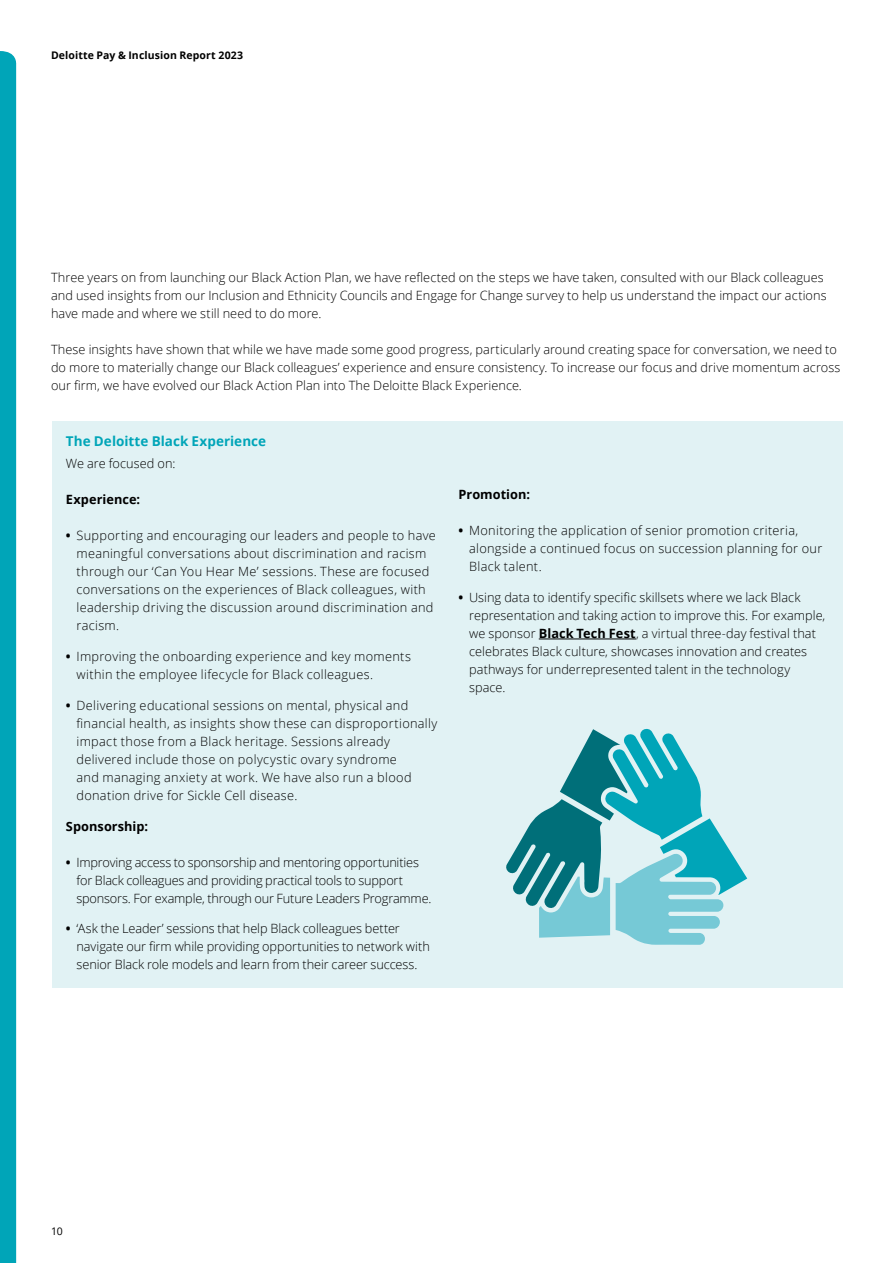
<style>
.page{position:relative;width:893px;height:1263px;background:#fff}
.page>*{position:absolute;margin:0;border:0;box-sizing:border-box;transform-origin:0 0}
.t1{font:700 13.5px "Open Sans";color:#00a5b8}
.t2{font:300 12.75px/18px "Open Sans";letter-spacing:.005em;color:#000}
.t3{font:300 12.75px/18px "Open Sans";letter-spacing:.025em;color:#000}
.t4{font:300 12.75px/18px "Open Sans";letter-spacing:-.015em;color:#000}
.t5{font:700 12.75px "Open Sans";letter-spacing:.005em;color:#000}
.t6{font:700 10.5px "Open Sans";letter-spacing:.01em;color:#000}
.t7{font:10.5px "Open Sans";color:#000}
.s1{font-weight:700}
</style>
<div class="page">
<div style="left:0;top:51px;width:17px;height:1212px;background:#00a5b8"></div>
<div style="left:52px;top:421px;width:791px;height:566px;background:#e1f2f4"></div>
<hr style="left:539px;top:639px;width:97px;height:1px;background:#000">
<svg style="left:506px;top:728px;width:241px;height:217px"></svg>
<p class="t6" style="left:51px;top:48px;width:194px">Deloitte Pay &amp; Inclusion Report 2023</p>
<p class="t2" style="left:51px;top:268px;width:777px">Three years on from launching our Black Action Plan, we have reflected on the steps we have taken, consulted with our Black colleagues and used insights from our Inclusion and Ethnicity Councils and Engage for Change survey to help us understand the impact our actions have made and where we still need to do more.</p>
<p class="t2" style="left:51px;top:340px;width:791px">These insights have shown that while we have made some good progress, particularly around creating space for conversation, we need to do more to materially change our Black colleagues’ experience and ensure consistency. To increase our focus and drive momentum across our firm, we have evolved our Black Action Plan into The Deloitte Black Experience.</p>
<p class="t1" style="left:66px;top:431px;width:202px">The Deloitte Black Experience</p>
<p class="t2" style="left:66px;top:454px;width:111px">We are focused on:</p>
<p class="t5" style="left:66px;top:491px;width:76px">Experience:</p>
<p class="t3" style="left:77px;top:526px;width:361px;text-indent:-11px"><span class="s1">•</span> Supporting and encouraging our leaders and people to have meaningful conversations about discrimination and racism through our ‘Can You Hear Me’ sessions. These are focused conversations on the experiences of Black colleagues, with leadership driving the discussion around discrimination and racism.</p>
<p class="t3" style="left:77px;top:647px;width:336px;text-indent:-11px"><span class="s1">•</span> Improving the onboarding experience and key moments within the employee lifecycle for Black colleagues.</p>
<p class="t3" style="left:77px;top:696px;width:362px;text-indent:-11px"><span class="s1">•</span> Delivering educational sessions on mental, physical and financial health, as insights show these can disproportionally impact those from a Black heritage. Sessions already delivered include those on polycystic ovary syndrome<br>and managing anxiety at work. We have also run a blood donation drive for Sickle Cell disease.</p>
<p class="t5" style="left:66px;top:817px;width:84px">Sponsorship:</p>
<p class="t4" style="left:77px;top:853px;width:356px;text-indent:-11px"><span class="s1">•</span> Improving access to sponsorship and mentoring opportunities for Black colleagues and providing practical tools to support sponsors. For example, through our Future Leaders Programme.</p>
<p class="t2" style="left:77px;top:919px;width:355px;text-indent:-11px"><span class="s1">•</span> ‘Ask the Leader’ sessions that help Black colleagues better navigate our firm while providing opportunities to network with senior Black role models and learn from their career success.</p>
<p class="t5" style="left:459px;top:486px;width:73px">Promotion:</p>
<p class="t3" style="left:469px;top:521px;width:355px;text-indent:-11px"><span class="s1">•</span> Monitoring the application of senior promotion criteria, alongside a continued focus on succession planning for our<br>Black talent.</p>
<p class="t2" style="left:469px;top:588px;width:358px;text-indent:-11px"><span class="s1">•</span> Using data to identify specific skillsets where we lack Black representation and taking action to improve this. For example, we sponsor <span class="s1">Black Tech Fest</span>, a virtual three-day festival that celebrates Black culture, showcases innovation and creates pathways for underrepresented talent in the technology space.</p>
<p class="t7" style="left:51px;top:1224px;width:13px">10</p>
</div>
